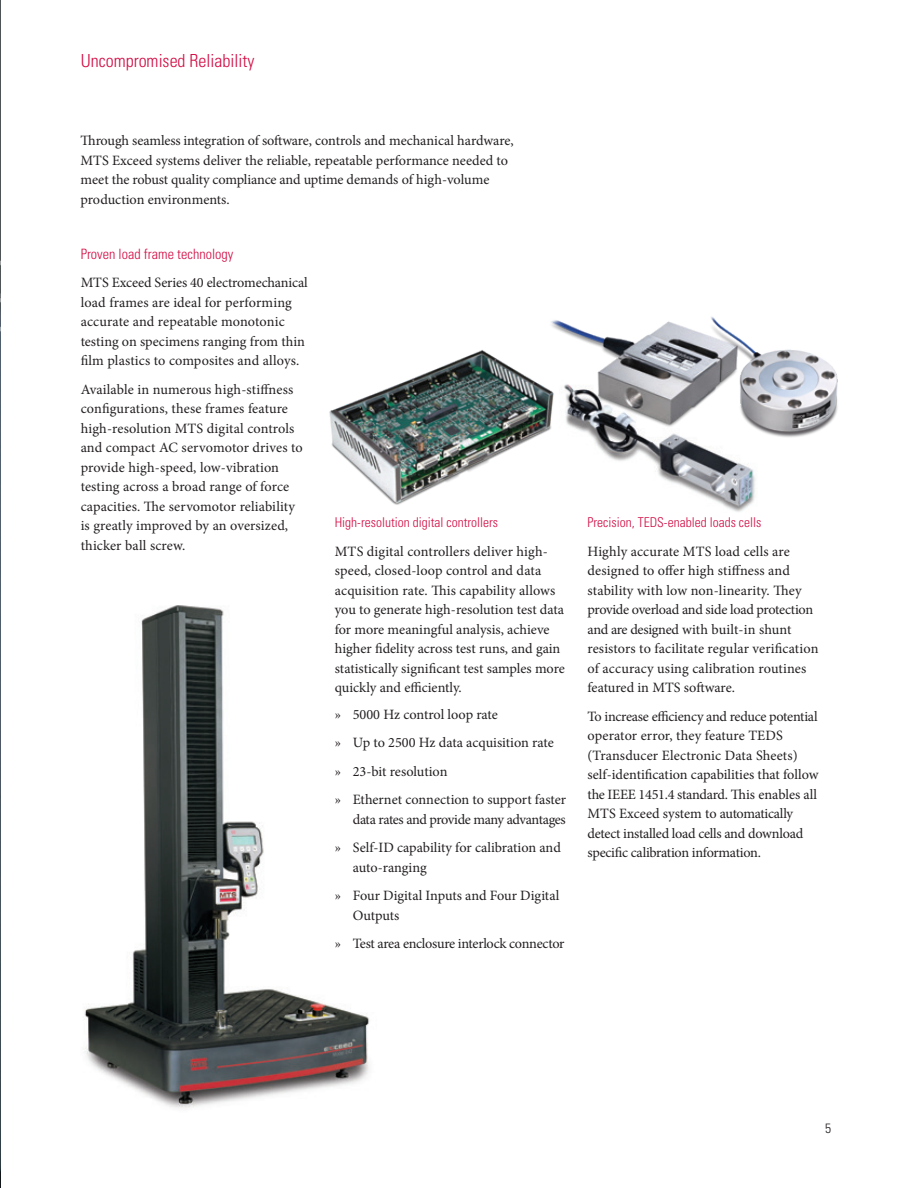
<style>
.page{position:relative;width:918px;height:1188px;background:#fff}
.page>*{position:absolute;margin:0;border:0;box-sizing:border-box;transform-origin:0 0}
.t1{font:300 condensed 18px "Univers LT Std";color:#d20d44}
.t2{font:14.25px/19.5px "Minion Pro";color:#231f20}
.t3{font:14.25px/28.5px "Minion Pro";letter-spacing:-.02em;color:#231f20}
.t4{font:300 condensed 14.25px "Univers LT Std";color:#d20d44}
.t5{font:300 condensed 13.5px "Univers LT Std";color:#d20d44}
.t6{font:300 condensed 13.5px "Univers LT Std";color:#231f20}
</style>
<div class="page">
<img style="left:586px;top:432px;width:170px;height:80px">
<img style="left:551px;top:320px;width:153px;height:112px">
<img style="left:84px;top:605px;width:286px;height:503px">
<img style="left:0;top:0;width:1px;height:1188px">
<svg style="left:0;top:243px;width:1px;height:99px"></svg>
<img style="left:704px;top:316px;width:134px;height:124px">
<img style="left:329px;top:345px;width:232px;height:160px">
<p class="t1" style="left:81px;top:50px;width:175px">Uncompromised Reliability</p>
<p class="t2" style="left:81px;top:131px;width:435px">Through seamless integration of software, controls and mechanical hardware, MTS Exceed systems deliver the reliable, repeatable performance needed to meet the robust quality compliance and uptime demands of high-volume production environments.</p>
<p class="t4" style="left:81px;top:245px;width:154px">Proven load frame technology</p>
<p class="t2" style="left:81px;top:273px;width:229px">MTS Exceed Series 40 electromechanical load frames are ideal for performing accurate and repeatable monotonic testing on specimens ranging from thin film plastics to composites and alloys.</p>
<p class="t2" style="left:81px;top:379px;width:224px">Available in numerous high-stiffness configurations, these frames feature high-resolution MTS digital controls and compact AC servomotor drives to provide high-speed, low-vibration testing across a broad range of force capacities. The servomotor reliability is greatly improved by an oversized, thicker ball screw.</p>
<p class="t5" style="left:335px;top:515px;width:165px">High-resolution digital controllers</p>
<p class="t2" style="left:335px;top:542px;width:232px">MTS digital controllers deliver high&shy;speed, closed-loop control and data acquisition rate. This capability allows you to generate high-resolution test data for more meaningful analysis, achieve higher fidelity across test runs, and gain statistically significant test samples more quickly and efficiently.</p>
<p class="t2" style="left:335px;top:700px;width:233px;line-height:28.5px">» 5000 Hz control loop rate<br>» Up to 2500 Hz data acquisition rate<br>» 23-bit resolution<br>» Ethernet connection to support faster</p>
<p class="t3" style="left:335px;top:805px;width:233px;text-indent:18px">data rates and provide many advantages » Self-ID capability for calibration and</p>
<p class="t2" style="left:335px;top:853px;width:226px;line-height:28.5px;text-indent:18px">auto-ranging<br>» Four Digital Inputs and Four Digital</p>
<p class="t3" style="left:335px;top:901px;width:231px;text-indent:18px">Outputs<br>» Test area enclosure interlock connector</p>
<p class="t5" style="left:588px;top:515px;width:175px">Precision, TEDS-enabled loads cells</p>
<p class="t2" style="left:588px;top:542px;width:233px">Highly accurate MTS load cells are designed to offer high stiffness and stability with low non-linearity. They provide overload and side load protection and are designed with built-in shunt resistors to facilitate regular verification of accuracy using calibration routines featured in MTS software.</p>
<p class="t2" style="left:588px;top:707px;width:233px">To increase efficiency and reduce potential operator error, they feature TEDS (Transducer Electronic Data Sheets) self-identification capabilities that follow the IEEE 1451.4 standard. This enables all MTS Exceed system to automatically detect installed load cells and download specific calibration information.</p>
<p class="t6" style="left:825px;top:1120px;width:7px">5</p>
</div>
